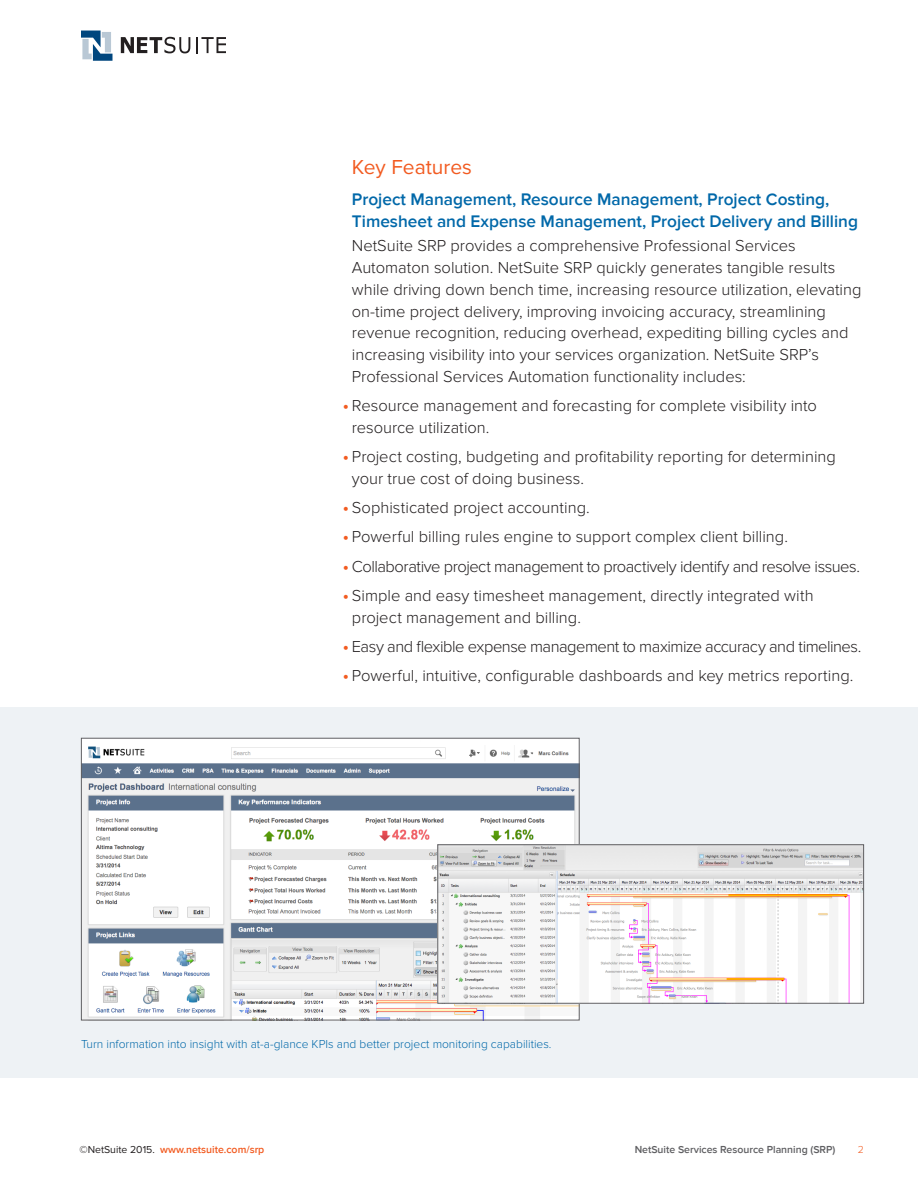
<style>
.page{position:relative;width:918px;height:1188px;background:#fff}
.page>*{position:absolute;margin:0;border:0;box-sizing:border-box;transform-origin:0 0}
.Subhead_1{font:21px "Proxima Nova";color:#f25b21}
.General_Bullet_Text{font:600 17.25px/21.8px "Proxima Nova";color:#0068a9}
.General_Text{font:300 16.5px/21.8px "Proxima Nova";color:#231f20}
.General_Text-2{font:300 16.5px "Proxima Nova";letter-spacing:-.03em;color:#231f20}
.t1{font:300 12px "Proxima Nova";color:#0068a9}
.t2{font:600 10.5px "Proxima Nova";color:#5f5f62}
.t3{font:600 10.5px "Proxima Nova";color:#f25b21}
.Page_Number{font:300 10.5px "Proxima Nova";color:#f25b21}
.s1{font-weight:600;font-size:17.25px;color:#f25b21}
.s2{font-weight:400;color:#231f20}
</style>
<div class="page">
<svg style="left:81px;top:31px;width:31px;height:30px"></svg>
<svg style="left:121px;top:37px;width:69px;height:16px"></svg>
<svg style="left:196px;top:37px;width:30px;height:16px"></svg>
<div style="left:0;top:708px;width:918px;height:370px;background:#eef2f5"></div>
<img style="left:83px;top:740px;width:495px;height:278px">
<img style="left:439px;top:846px;width:423px;height:156px">
<div style="left:437px;top:844px;width:427px;height:160px;border:1px solid #5f5f62"></div>
<p class="Subhead_1" style="left:352px;top:155px;width:122px">Key Features</p>
<p class="General_Bullet_Text" style="left:352px;top:189px;width:508px">Project Management, Resource Management, Project Costing,<br>Timesheet and Expense Management, Project Delivery and Billing</p>
<p class="General_Text" style="left:352px;top:235px;width:511px">NetSuite SRP provides a comprehensive Professional Services Automaton solution. NetSuite SRP quickly generates tangible results while driving down bench time, increasing resource utilization, elevating on-time project delivery, improving invoicing accuracy, streamlining revenue recognition, reducing overhead, expediting billing cycles and increasing visibility into your services organization. NetSuite SRP’s Professional Services Automation functionality includes:</p>
<p class="General_Text" style="left:352px;top:395px;width:467px;text-indent:-9px"><span class="s1">•</span> Resource management and forecasting for complete visibility into resource utilization.</p>
<p class="General_Text" style="left:352px;top:446px;width:486px;text-indent:-9px"><span class="s1">•</span> Project costing, budgeting and profitability reporting for determining your true cost of doing business.</p>
<p class="General_Text" style="left:343px;top:497px;width:248px"><span class="s1">•</span> Sophisticated project accounting.</p>
<p class="General_Text" style="left:343px;top:526px;width:447px"><span class="s1">•</span> Powerful billing rules engine to support complex client billing.</p>
<p class="General_Text-2" style="left:343px;top:557px;width:519px"><span class="s1">•</span> Collaborative project management to proactively identify and resolve issues.</p>
<p class="General_Text" style="left:352px;top:585px;width:463px;text-indent:-9px"><span class="s1">•</span> Simple and easy timesheet management, directly integrated with project management and billing.</p>
<p class="General_Text-2" style="left:343px;top:637px;width:520px"><span class="s1">•</span> Easy and flexible expense management to maximize accuracy and timelines.</p>
<p class="General_Text" style="left:343px;top:665px;width:512px"><span class="s1">•</span> Powerful, intuitive, configurable dashboards and key metrics reporting.</p>
<p class="t1" style="left:81px;top:1037px;width:472px">Turn information into insight with at-a-glance KPIs and better project monitoring capabilities.</p>
<p class="t3" style="left:80px;top:1143px;width:186px"><span class="s2">©NetSuite 2015.</span> www.netsuite.com/srp</p>
<p class="t2" style="left:635px;top:1143px;width:202px">NetSuite Services Resource Planning (SRP)</p>
<p class="Page_Number" style="left:858px;top:1143px;width:8px">2</p>
</div>
